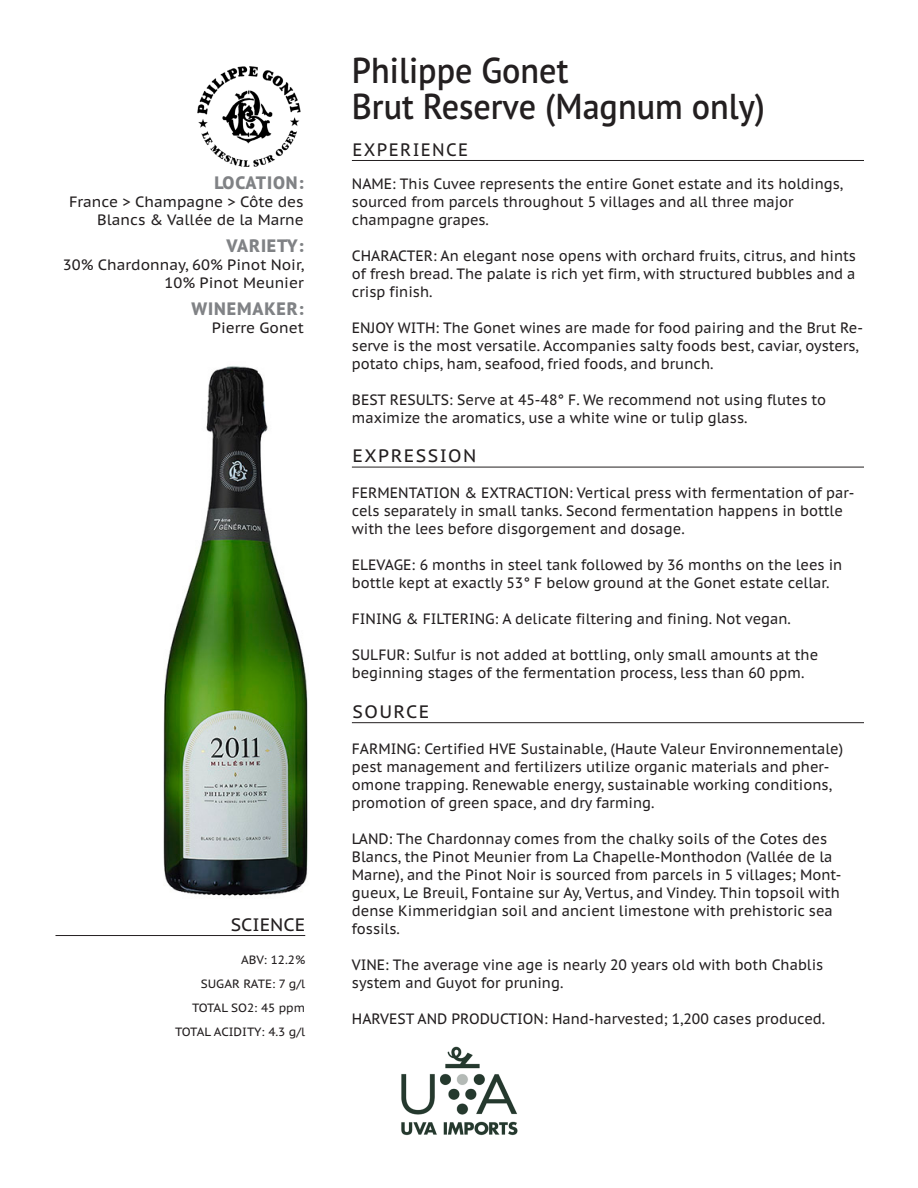
<style>
.page{position:relative;width:918px;height:1188px;background:#fff}
.page>*{position:absolute;margin:0;border:0;box-sizing:border-box;transform-origin:0 0}
.Wine_Name{font:600 36px "PT Sans Pro";color:#231f20;scale:.95 1}
.Category{font:800 18px "PT Sans Pro";letter-spacing:.05em;color:#808285}
.Section_Heder{font:18px "PT Sans Pro Caption";letter-spacing:.08em;color:#231f20}
.Section_Heder-2{font:18px "PT Sans Pro Caption";letter-spacing:.08em;color:#231f20;scale:.95 1}
.Location_Variety{font:800 18px "PT Sans Pro";letter-spacing:.05em;color:#808285}
.Section_Heder_Right{font:18px "PT Sans Pro Caption";color:#231f20}
.Category-2{font:15px/18px "PT Sans Pro Caption";color:#231f20;scale:.95 1}
.Category-3{font:15px/18px "PT Sans Pro Caption";color:#231f20;text-align:right}
.Science_Words{font:12px "PT Sans Pro Caption";color:#231f20}
</style>
<div class="page">
<hr style="left:352px;top:160px;width:512px;height:1px;background:#231f20">
<hr style="left:352px;top:467px;width:512px;height:1px;background:#231f20">
<hr style="left:352px;top:722px;width:512px;height:1px;background:#231f20">
<img style="left:163px;top:366px;width:145px;height:530px">
<hr style="left:56px;top:935px;width:249px;height:1px;background:#231f20">
<img style="left:401px;top:1046px;width:117px;height:90px">
<img style="left:197px;top:66px;width:104px;height:101px">
<p class="Location_Variety" style="left:214px;top:170px;width:91px">LOCATION:</p>
<p class="Category-3" style="left:69px;top:192px;width:236px">France &gt; Champagne &gt; Côte des<br>Blancs &amp; Vallée de la Marne</p>
<p class="Category" style="left:227px;top:233px;width:79px">VARIETY:</p>
<p class="Category-3" style="left:63px;top:255px;width:243px">30% Chardonnay, 60% Pinot Noir,<br>10% Pinot Meunier</p>
<p class="Category" style="left:192px;top:296px;width:114px">WINEMAKER:</p>
<p class="Category-3" style="left:212px;top:318px;width:93px">Pierre Gonet</p>
<p class="Section_Heder_Right" style="left:231px;top:913px;width:76px">SCIENCE</p>
<p class="Science_Words" style="left:241px;top:952px;width:66px">ABV: 12.2%</p>
<p class="Science_Words" style="left:201px;top:976px;width:106px">SUGAR RATE: 7 g/l</p>
<p class="Science_Words" style="left:192px;top:1000px;width:115px">TOTAL SO2: 45 ppm</p>
<p class="Science_Words" style="left:175px;top:1024px;width:132px">TOTAL ACIDITY: 4.3 g/l</p>
<p class="Wine_Name" style="left:352px;top:47px;width:229px">Philippe Gonet</p>
<p class="Wine_Name" style="left:352px;top:83px;width:436px">Brut Reserve (Magnum only)</p>
<p class="Section_Heder-2" style="left:353px;top:138px;width:123px">EXPERIENCE</p>
<p class="Category-2" style="left:352px;top:174px;width:519px">NAME: This Cuvee represents the entire Gonet estate and its holdings, sourced from parcels throughout 5 villages and all three major champagne grapes.</p>
<p class="Category-2" style="left:352px;top:246px;width:532px;text-align:justify">CHARACTER: An elegant nose opens with orchard fruits, citrus, and hints of fresh bread. The palate is rich yet firm, with structured bubbles and a crisp finish.</p>
<p class="Category-2" style="left:352px;top:318px;width:540px">ENJOY WITH: The Gonet wines are made for food pairing and the Brut Re&shy;serve is the most versatile. Accompanies salty foods best, caviar, oysters, potato chips, ham, seafood, fried foods, and brunch.</p>
<p class="Category-2" style="left:352px;top:390px;width:501px">BEST RESULTS: Serve at 45-48° F. We recommend not using flutes to maximize the aromatics, use a white wine or tulip glass.</p>
<p class="Section_Heder" style="left:353px;top:444px;width:125px">EXPRESSION</p>
<p class="Category-2" style="left:352px;top:484px;width:530px">FERMENTATION &amp; EXTRACTION: Vertical press with fermentation of par&shy;cels separately in small tanks. Second fermentation happens in bottle with the lees before disgorgement and dosage.</p>
<p class="Category-2" style="left:352px;top:556px;width:518px">ELEVAGE: 6 months in steel tank followed by 36 months on the lees in bottle kept at exactly 53° F below ground at the Gonet estate cellar.</p>
<p class="Category-2" style="left:352px;top:610px;width:464px">FINING &amp; FILTERING: A delicate filtering and fining. Not vegan.</p>
<p class="Category-2" style="left:352px;top:646px;width:492px">SULFUR: Sulfur is not added at bottling, only small amounts at the beginning stages of the fermentation process, less than 60 ppm.</p>
<p class="Section_Heder" style="left:353px;top:700px;width:78px">SOURCE</p>
<p class="Category-2" style="left:352px;top:739px;width:519px">FARMING: Certified HVE Sustainable, (Haute Valeur Environnementale) pest management and fertilizers utilize organic materials and pher&shy;omone trapping. Renewable energy, sustainable working conditions, promotion of green space, and dry farming.</p>
<p class="Category-2" style="left:352px;top:829px;width:517px">LAND: The Chardonnay comes from the chalky soils of the Cotes des Blancs, the Pinot Meunier from La Chapelle-Monthodon (Vallée de la Marne), and the Pinot Noir is sourced from parcels in 5 villages; Mont&shy;gueux, Le Breuil, Fontaine sur Ay, Vertus, and Vindey. Thin topsoil with dense Kimmeridgian soil and ancient limestone with prehistoric sea fossils.</p>
<p class="Category-2" style="left:352px;top:955px;width:498px">VINE: The average vine age is nearly 20 years old with both Chablis</p>
<p class="Category-2" style="left:352px;top:973px;width:224px">system and Guyot for pruning.</p>
<p class="Category-2" style="left:352px;top:1009px;width:500px">HARVEST AND PRODUCTION: Hand-harvested; 1,200 cases produced.</p>
</div>
